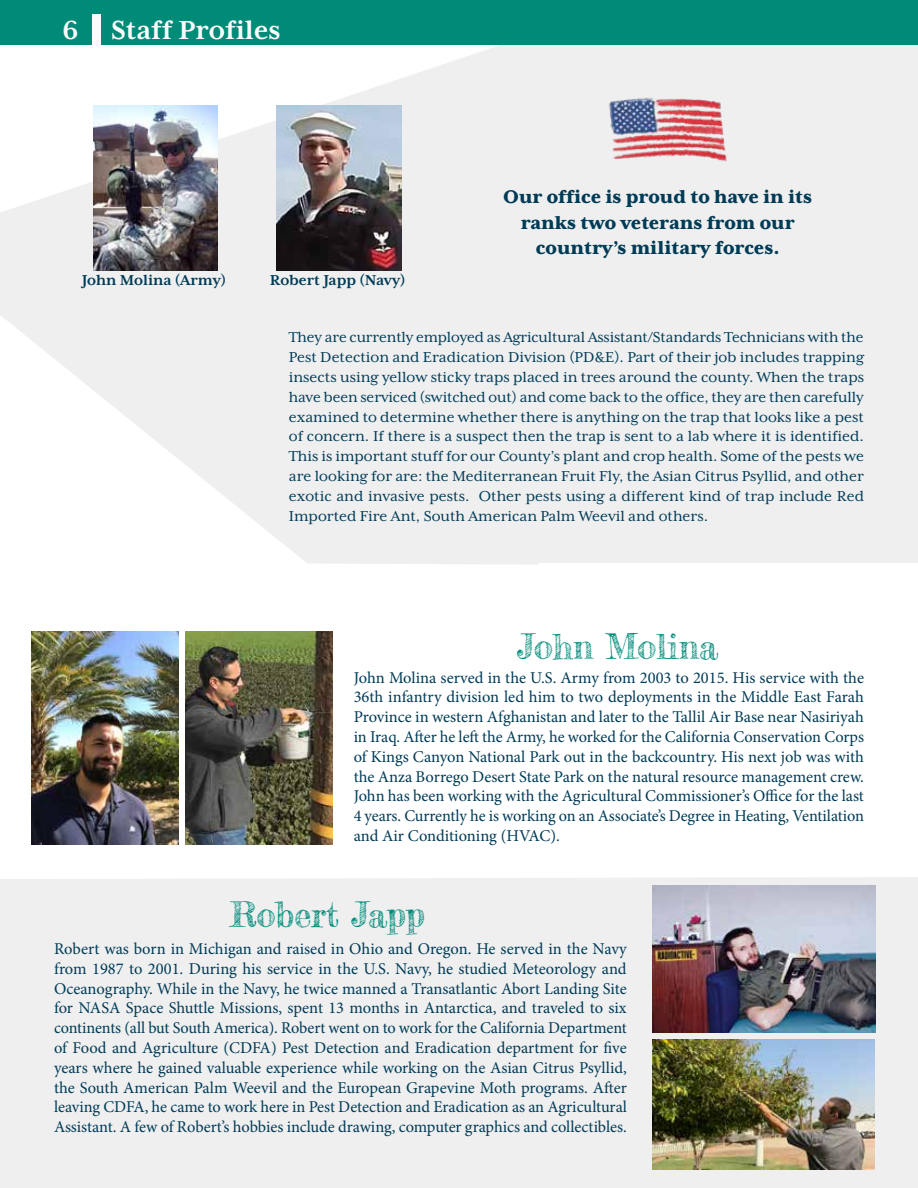
<style>
.page{position:relative;width:918px;height:1188px;background:#fff}
.page>*{position:absolute;margin:0;border:0;box-sizing:border-box;transform-origin:0 0}
.t1{font:34.5px "Frederickathe Greatest";color:#008b79}
.t2{font:700 30px "Mrs Eaves XL Serif OT";color:#fbfbfb}
.t3{font:800 21px/25.2px "Mrs Eaves XL Serif OT";color:#003b56;text-align:center}
.t4{font:16.5px/19.8px "Minion Pro";letter-spacing:-.005em;color:#003b56;text-align:justify}
.t5{font:16.5px/19.8px "Mrs Eaves XL Serif OT";color:#003b56;text-align:justify}
.t6{font:700 16.5px "Mrs Eaves XL Serif OT";color:#003b56}
</style>
<div class="page">
<div style="left:0;top:877px;width:918px;height:311px;background:#efeff0"></div>
<svg style="left:0;top:45px;width:538px;height:520px;fill:#efeff0"></svg>
<div style="left:510px;top:0;width:408px;height:563px;background:#efeff0"></div>
<div style="left:0;top:0;width:918px;height:45px;background:#008b79"></div>
<div style="left:92px;top:14px;width:9px;height:32px;background:#fbfbfb"></div>
<img style="left:32px;top:632px;width:147px;height:212px">
<img style="left:609px;top:97px;width:118px;height:65px">
<img style="left:186px;top:632px;width:146px;height:212px">
<img style="left:652px;top:1040px;width:222px;height:129px">
<img style="left:652px;top:885px;width:224px;height:148px">
<img style="left:277px;top:106px;width:124px;height:165px">
<img style="left:93px;top:106px;width:124px;height:165px">
<h2 class="t2" style="left:63px;top:15px;width:220px">6 Staff Profiles</h2>
<p class="t6" style="left:82px;top:272px;width:146px">John Molina (Army)</p>
<p class="t6" style="left:270px;top:272px;width:137px">Robert Japp (Navy)</p>
<p class="t3" style="left:503px;top:184px;width:310px">Our office is proud to have in its ranks two veterans from our country’s military forces.</p>
<p class="t5" style="left:289px;top:327px;width:577px">They are currently employed as Agricultural Assistant/Standards Technicians with the Pest Detection and Eradication Division (PD&amp;E). Part of their job includes trapping insects using yellow sticky traps placed in trees around the county. When the traps have been serviced (switched out) and come back to the office, they are then carefully examined to determine whether there is anything on the trap that looks like a pest of concern. If there is a suspect then the trap is sent to a lab where it is identified.<br>This is important stuff for our County’s plant and crop health. Some of the pests we are looking for are: the Mediterranean Fruit Fly, the Asian Citrus Psyllid, and other exotic and invasive pests. Other pests using a different kind of trap include Red Imported Fire Ant, South American Palm Weevil and others.</p>
<h1 class="t1" style="left:517px;top:626px;width:202px">John Molina</h1>
<p class="t4" style="left:354px;top:668px;width:512px">John Molina served in the U.S. Army from 2003 to 2015. His service with the 36th infantry division led him to two deployments in the Middle East Farah Province in western Afghanistan and later to the Tallil Air Base near Nasiriyah in Iraq. After he left the Army, he worked for the California Conservation Corps of Kings Canyon National Park out in the backcountry. His next job was with the Anza Borrego Desert State Park on the natural resource management crew.<br>John has been working with the Agricultural Commissioner’s Office for the last 4 years. Currently he is working on an Associate’s Degree in Heating, Ventilation and Air Conditioning (HVAC).</p>
<h1 class="t1" style="left:230px;top:894px;width:196px">Robert Japp</h1>
<p class="t4" style="left:54px;top:939px;width:575px">Robert was born in Michigan and raised in Ohio and Oregon. He served in the Navy from 1987 to 2001. During his service in the U.S. Navy, he studied Meteorology and Oceanography. While in the Navy, he twice manned a Transatlantic Abort Landing Site for NASA Space Shuttle Missions, spent 13 months in Antarctica, and traveled to six continents (all but South America). Robert went on to work for the California Department of Food and Agriculture (CDFA) Pest Detection and Eradication department for five years where he gained valuable experience while working on the Asian Citrus Psyllid, the South American Palm Weevil and the European Grapevine Moth programs. After leaving CDFA, he came to work here in Pest Detection and Eradication as an Agricultural Assistant. A few of Robert’s hobbies include drawing, computer graphics and collectibles.</p>
</div>
